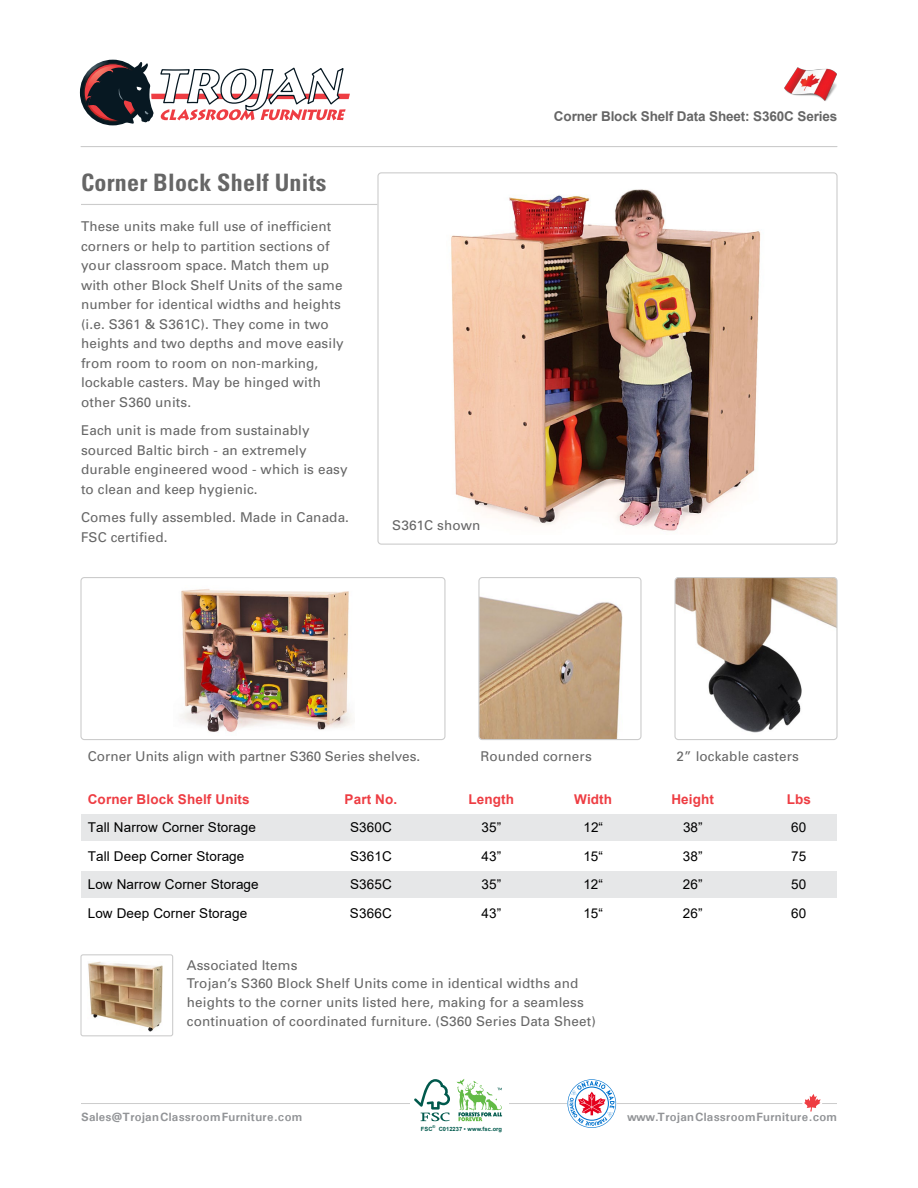
<style>
.page{position:relative;width:918px;height:1188px;background:#fff}
.page>*{position:absolute;margin:0;border:0;box-sizing:border-box;transform-origin:0 0}
.t1{font:700 condensed 24px "Univers";letter-spacing:.01em;color:#666}
.t2{font:13.5px/19.5px "Univers";letter-spacing:.01em;color:#666}
.t3{font:13.5px "Arial";letter-spacing:.01em;color:#000}
.t4{font:700 13.5px "Arial";letter-spacing:.01em;color:#ee3d43}
.t5{font:700 13.5px "Arial";letter-spacing:-.01em;color:#666}
.t6{font:700 12px "Univers";letter-spacing:.025em;color:#929497}
.t7{font:700 5.7px "Arial";letter-spacing:.005em;color:#00594c}
.s1{font-size:10.5px}
</style>
<div class="page">
<img style="left:180px;top:589px;width:172px;height:143px">
<img style="left:451px;top:189px;width:310px;height:342px">
<img style="left:784px;top:68px;width:53px;height:33px">
<svg style="left:79px;top:59px;width:271px;height:88px"></svg>
<hr style="left:81px;top:204px;width:296px;height:1px;background:#ccc">
<div style="left:81px;top:814px;width:756px;height:27px;background:#e6e7e8"></div>
<div style="left:81px;top:871px;width:756px;height:27px;background:#e6e7e8"></div>
<hr style="left:81px;top:146px;width:756px;height:1px;background:#ccc">
<div style="left:80px;top:577px;width:366px;height:163px;border:1px solid #ccc;border-radius:3px"></div>
<div style="left:80px;top:954px;width:93px;height:82px;border:1px solid #ccc;border-radius:2px"></div>
<img style="left:88px;top:962px;width:75px;height:70px">
<img style="left:676px;top:579px;width:160px;height:154px">
<div style="left:674px;top:577px;width:164px;height:163px;border:1px solid #ccc;border-radius:3px"></div>
<img style="left:480px;top:596px;width:143px;height:142px">
<div style="left:478px;top:577px;width:164px;height:163px;border:1px solid #ccc;border-radius:3px"></div>
<hr style="left:81px;top:1103px;width:756px;height:1px;background:#ccc">
<div style="left:410px;top:1078px;width:99px;height:58px;background:#fff"></div>
<svg style="left:414px;top:1079px;width:36px;height:42px"></svg>
<svg style="left:456px;top:1079px;width:46px;height:42px"></svg>
<svg style="left:802px;top:1094px;width:20px;height:18px"></svg>
<svg style="left:568px;top:1079px;width:48px;height:49px"></svg>
<h1 class="t1" style="left:81px;top:168px;width:247px">Corner Block Shelf Units</h1>
<p class="t2" style="left:81px;top:217px;width:264px">These units make full use of inefficient corners or help to partition sections of your classroom space. Match them up with other Block Shelf Units of the same number for identical widths and heights (i.e. S361 &amp; S361C). They come in two heights and two depths and move easily from room to room on non-marking, lockable casters. May be hinged with other S360 units.</p>
<p class="t2" style="left:81px;top:421px;width:268px">Each unit is made from sustainably sourced Baltic birch - an extremely durable engineered wood - which is easy to clean and keep hygienic.</p>
<p class="t2" style="left:81px;top:508px;width:270px">Comes fully assembled. Made in Canada.<br>FSC certified.</p>
<p class="t2" style="left:392px;top:515px;width:90px">S361C shown</p>
<p class="t5" style="left:554px;top:107px;width:285px">Corner Block Shelf Data Sheet: S360C Series</p>
<p class="t2" style="left:88px;top:746px;width:334px">Corner Units align with partner S360 Series shelves.</p>
<p class="t2" style="left:481px;top:746px;width:113px">Rounded corners</p>
<p class="t2" style="left:677px;top:746px;width:124px">2” lockable casters</p>
<p class="t4" style="left:88px;top:789px;width:163px">Corner Block Shelf Units</p>
<p class="t4" style="left:345px;top:789px;width:54px">Part No.</p>
<p class="t4" style="left:468px;top:789px;width:47px">Length</p>
<p class="t4" style="left:574px;top:789px;width:40px">Width</p>
<p class="t4" style="left:671px;top:789px;width:44px">Height</p>
<p class="t4" style="left:787px;top:789px;width:26px">Lbs</p>
<p class="t3" style="left:88px;top:818px;width:170px">Tall Narrow Corner Storage</p>
<p class="t3" style="left:350px;top:818px;width:43px">S360C</p>
<p class="t3" style="left:481px;top:818px;width:21px">35”</p>
<p class="t3" style="left:583px;top:818px;width:21px">12“</p>
<p class="t3" style="left:683px;top:818px;width:21px">38”</p>
<p class="t3" style="left:791px;top:818px;width:17px">60</p>
<p class="t3" style="left:88px;top:847px;width:158px">Tall Deep Corner Storage</p>
<p class="t3" style="left:350px;top:847px;width:43px">S361C</p>
<p class="t3" style="left:481px;top:847px;width:21px">43”</p>
<p class="t3" style="left:583px;top:847px;width:21px">15“</p>
<p class="t3" style="left:683px;top:847px;width:21px">38”</p>
<p class="t3" style="left:791px;top:847px;width:17px">75</p>
<p class="t3" style="left:88px;top:875px;width:173px">Low Narrow Corner Storage</p>
<p class="t3" style="left:350px;top:875px;width:43px">S365C</p>
<p class="t3" style="left:481px;top:875px;width:21px">35”</p>
<p class="t3" style="left:583px;top:875px;width:21px">12“</p>
<p class="t3" style="left:683px;top:875px;width:21px">26”</p>
<p class="t3" style="left:791px;top:875px;width:17px">50</p>
<p class="t3" style="left:88px;top:904px;width:161px">Low Deep Corner Storage</p>
<p class="t3" style="left:350px;top:904px;width:43px">S366C</p>
<p class="t3" style="left:481px;top:904px;width:21px">43”</p>
<p class="t3" style="left:583px;top:904px;width:21px">15“</p>
<p class="t3" style="left:683px;top:904px;width:21px">26”</p>
<p class="t3" style="left:791px;top:904px;width:17px">60</p>
<p class="t2" style="left:187px;top:956px;width:411px;line-height:18.8px">Associated Items<br>Trojan’s S360 Block Shelf Units come in identical widths and heights to the corner units listed here, making for a seamless continuation of coordinated furniture. (S360 Series Data Sheet)</p>
<p class="t6" style="left:81px;top:1109px;width:223px">Sales<span class="s1">@</span>TrojanClassroomFurniture.com</p>
<p class="t6" style="left:627px;top:1109px;width:212px">www.TrojanClassroomFurniture.com</p>
<p class="t7" style="left:421px;top:1125px;width:83px">FSC<sup>®</sup> C012237 • www.fsc.org</p>
</div>
